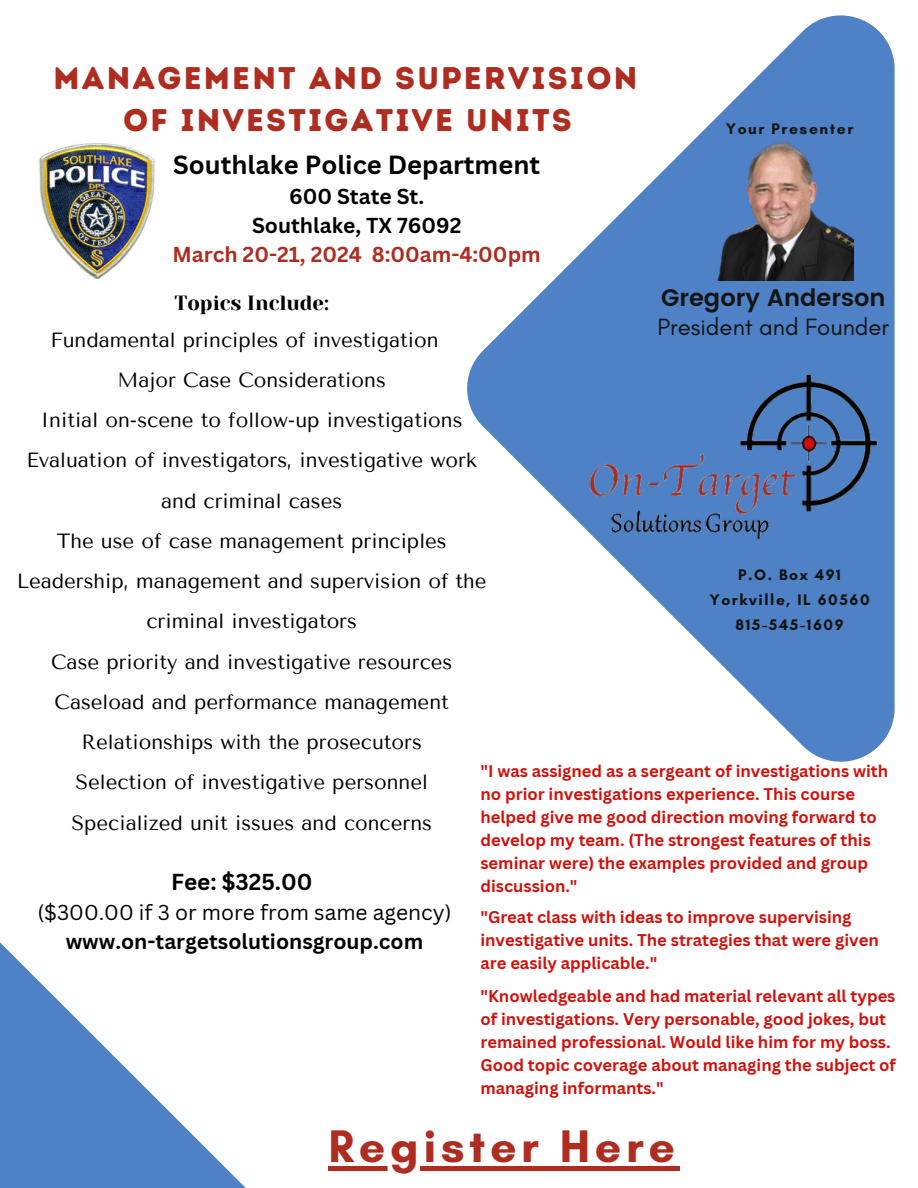
<style>
.page{position:relative;width:918px;height:1188px;background:#fff}
.page>*{position:absolute;margin:0;border:0;box-sizing:border-box;transform-origin:0 0}
.t1{font:700 46.5px "Glacial Indifference";letter-spacing:.1em;color:#ae2c20}
.t2{font:31.35px "Intro Rust Base";letter-spacing:.07em;color:#ae2c20}
.t3{font:700 25.5px "Canva Sans";color:#000}
.t4{font:24px "Glacial Indifference";color:#141413}
.t5{font:600 23.85px "Poppins";color:#141413}
.t6{font:700 22.5px "Canva Sans";color:#000}
.t7{font:700 21px "Canva Sans";color:#000}
.t8{font:21px "Canva Sans";color:#000}
.t9{font:700 21px "Canva Sans";color:#ae2c20}
.t10{font:20.4px/40.2px "Tenor Sans";color:#000;text-align:center}
.t11{font:20.4px "Yeseva One";color:#000}
.t12{font:700 16.5px/23px "Canva Sans";color:#d3100a}
.t13{font:700 15.6px "Glacial Indifference";letter-spacing:.1em;color:#141413}
</style>
<div class="page">
<svg style="left:467px;top:15px;width:428px;height:747px;fill:#5485c8"></svg>
<svg style="left:0;top:942px;width:246px;height:246px;fill:#5586c8"></svg>
<img style="left:713px;top:139px;width:140px;height:142px">
<img style="left:582px;top:370px;width:301px;height:179px">
<img style="left:38px;top:143px;width:117px;height:135px">
<hr style="left:329px;top:1166px;width:351px;height:4px;background:#ae2c20">
<p class="t2" style="left:53px;top:60px;width:585px">MANAGEMENT AND SUPERVISION</p>
<p class="t2" style="left:123px;top:101px;width:450px">OF INVESTIGATIVE UNITS</p>
<p class="t3" style="left:173px;top:147px;width:368px">Southlake Police Department</p>
<p class="t7" style="left:289px;top:181px;width:137px">600 State St.</p>
<p class="t7" style="left:252px;top:210px;width:211px">Southlake, TX 76092</p>
<p class="t9" style="left:173px;top:240px;width:370px">March 20-21, 2024 8:00am-4:00pm</p>
<p class="t13" style="left:726px;top:119px;width:129px">Your Presenter</p>
<p class="t5" style="left:661px;top:283px;width:226px">Gregory Anderson</p>
<p class="t4" style="left:658px;top:312px;width:233px">President and Founder</p>
<p class="t11" style="left:175px;top:291px;width:156px">Topics Include:</p>
<p class="t10" style="left:50px;top:320px;width:390px">Fundamental principles of investigation</p>
<p class="t10" style="left:118px;top:360px;width:270px">Major Case Considerations</p>
<p class="t10" style="left:41px;top:400px;width:423px">Initial on-scene to follow-up investigations</p>
<p class="t10" style="left:26px;top:440px;width:452px">Evaluation of investigators, investigative work and criminal cases</p>
<p class="t10" style="left:57px;top:521px;width:392px">The use of case management principles</p>
<p class="t10" style="left:17px;top:561px;width:471px">Leadership, management and supervision of the criminal investigators</p>
<p class="t10" style="left:51px;top:642px;width:403px">Case priority and investigative resources</p>
<p class="t10" style="left:55px;top:682px;width:396px">Caseload and performance management</p>
<p class="t10" style="left:82px;top:722px;width:342px">Relationships with the prosecutors</p>
<p class="t10" style="left:75px;top:762px;width:354px">Selection of investigative personnel</p>
<p class="t10" style="left:71px;top:803px;width:362px">Specialized unit issues and concerns</p>
<p class="t13" style="left:738px;top:565px;width:104px">P.O. Box 491</p>
<p class="t13" style="left:709px;top:590px;width:162px">Yorkville, IL 60560</p>
<p class="t13" style="left:735px;top:615px;width:110px">815-545-1609</p>
<p class="t12" style="left:480px;top:759px;width:409px">"I was assigned as a sergeant of investigations with no prior investigations experience. This course helped give me good direction moving forward to develop my team. (The strongest features of this seminar were) the examples provided and group discussion."</p>
<p class="t12" style="left:480px;top:905px;width:400px">"Great class with ideas to improve supervising investigative units. The strategies that were given are easily applicable."</p>
<p class="t12" style="left:480px;top:984px;width:417px">"Knowledgeable and had material relevant all types of investigations. Very personable, good jokes, but remained professional. Would like him for my boss.<br>Good topic coverage about managing the subject of managing informants."</p>
<p class="t6" style="left:171px;top:866px;width:143px">Fee: $325.00</p>
<p class="t8" style="left:37px;top:897px;width:416px">($300.00 if 3 or more from same agency)</p>
<p class="t7" style="left:66px;top:926px;width:359px">www.on-targetsolutionsgroup.com</p>
<p class="t1" style="left:329px;top:1118px;width:348px">Register Here</p>
</div>
